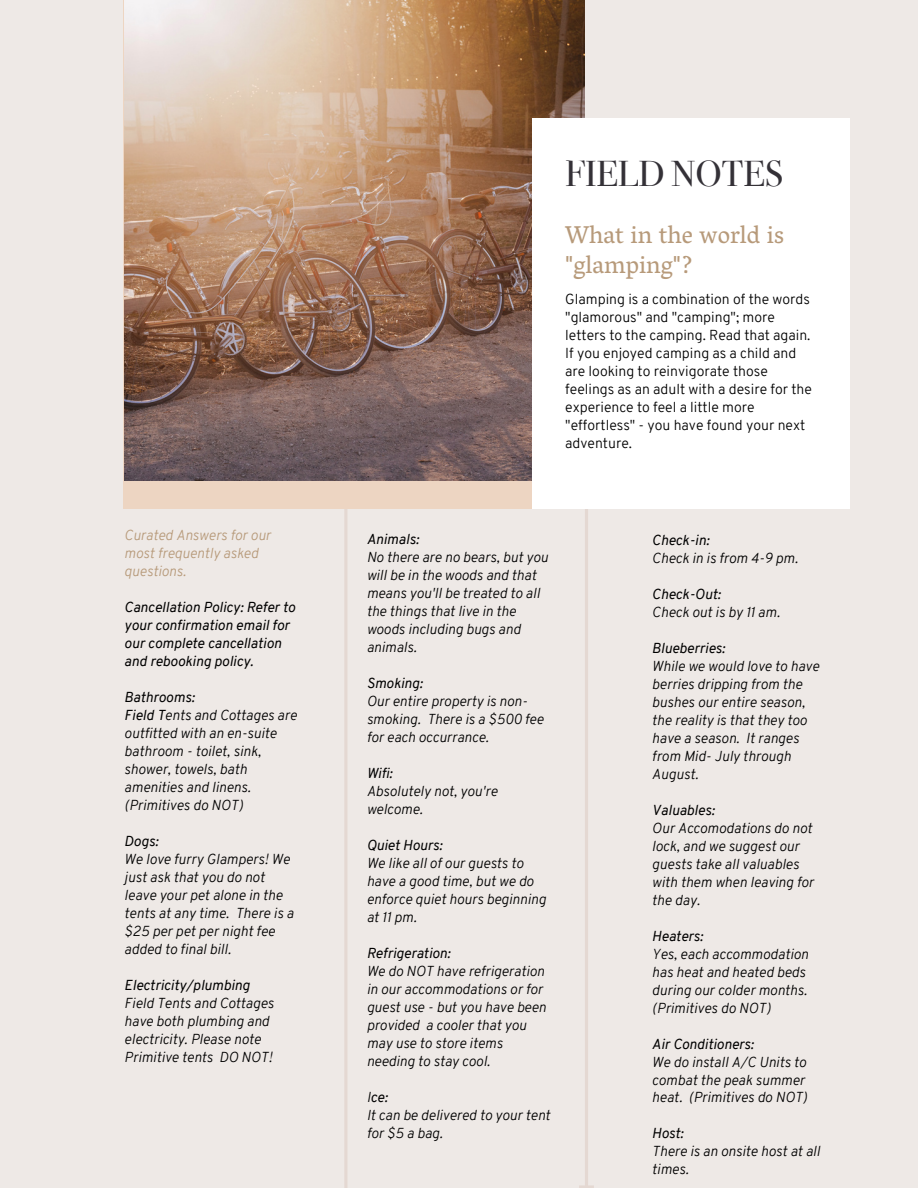
<style>
.page{position:relative;width:918px;height:1188px;background:#eee9e6}
.page>*{position:absolute;margin:0;border:0;box-sizing:border-box;transform-origin:0 0}
.t1{font:36.6px "Bodoni Sev ITC Book SC";color:#343137}
.t2{font:24.75px/30.5px "Vesper Libre";color:#b79a7a}
.t3{font:italic 300 14.1px/18px "Overpass";color:#000}
.t4{font:300 14.1px/18px "Overpass";color:#000}
.t5{font:italic 14.1px/18px "Overpass";color:#000}
.t6{font:italic 300 14.1px/18px "Overpass";color:#b79a7a}
.s1{font-weight:400}
.s2{font-weight:300}
</style>
<div class="page">
<hr style="left:344px;top:509px;width:3px;height:679px;background:#e4d8d2">
<svg style="left:579px;top:509px;width:15px;height:679px"></svg>
<div style="left:123px;top:0;width:462px;height:509px;background:#edd5c2"></div>
<img style="left:124px;top:0;width:460px;height:480px">
<div style="left:532px;top:118px;width:317px;height:391px;background:#fff"></div>
<p class="t6" style="left:124px;top:528px;width:148px">Curated Answers for our most frequently asked questions.</p>
<p class="t5" style="left:124px;top:600px;width:172px">Cancellation Policy: Refer to your confirmation email for our complete cancellation and rebooking policy.</p>
<p class="t5" style="left:124px;top:689px;width:72px">Bathrooms:</p>
<p class="t3" style="left:124px;top:707px;width:174px"><span class="s1">Field T</span>ents and Cottages are outfitted with an en-suite bathroom - toilet, sink, shower, towels, bath amenities and linens.</p>
<p class="t3" style="left:124px;top:797px;width:120px">(Primitives do NOT)</p>
<p class="t5" style="left:124px;top:833px;width:35px">Dogs:</p>
<p class="t3" style="left:124px;top:851px;width:171px">We love furry Glampers! We just ask that you do not leave your pet alone in the tents at any time. There is a $25 per pet per night fee added to final bill.</p>
<p class="t5" style="left:124px;top:977px;width:127px">Electricity/plumbing</p>
<p class="t3" style="left:124px;top:995px;width:151px">Field Tents and Cottages have both plumbing and electricity. Please note<br>Primitive tents DO NOT!</p>
<p class="t1" style="left:565px;top:152px;width:219px">FIELD NOTES</p>
<p class="t2" style="left:565px;top:219px;width:220px">What in the world is "glamping"?</p>
<p class="t4" style="left:565px;top:292px;width:248px">Glamping is a combination of the words "glamorous" and "camping"; more letters to the camping. Read that again.<br>If you enjoyed camping as a child and are looking to reinvigorate those feelings as an adult with a desire for the experience to feel a little more "effortless" - you have found your next adventure.</p>
<p class="t5" style="left:367px;top:532px;width:54px">Animals:</p>
<p class="t3" style="left:367px;top:550px;width:183px">No there are no bears, but you will be in the woods and that means you'll be treated to all the things that live in the woods including bugs and animals.</p>
<p class="t5" style="left:367px;top:676px;width:58px">Smoking:</p>
<p class="t3" style="left:367px;top:694px;width:178px">Our entire property is non&shy;smoking. There is a $500 fee for each occurrance.</p>
<p class="t5" style="left:367px;top:766px;width:27px">Wifi:</p>
<p class="t3" style="left:367px;top:784px;width:133px">Absolutely not, you're welcome.</p>
<p class="t5" style="left:367px;top:838px;width:77px">Quiet Hours:</p>
<p class="t3" style="left:367px;top:856px;width:181px">We like all of our guests to have a good time, but we do enforce quiet hours beginning at 11 pm.</p>
<p class="t5" style="left:367px;top:946px;width:85px">Refrigeration:</p>
<p class="t3" style="left:367px;top:964px;width:181px">We do NOT have refrigeration in our accommodations or for guest use - but you have been provided a cooler that you may use to store items needing to stay cool.</p>
<p class="t5" style="left:367px;top:1090px;width:22px"><span class="s2">I</span>ce:</p>
<p class="t3" style="left:367px;top:1108px;width:185px">It can be delivered to your tent for $5 a bag.</p>
<p class="t5" style="left:652px;top:532px;width:59px">Check-in:</p>
<p class="t3" style="left:652px;top:550px;width:148px">Check in is from 4-9 pm.</p>
<p class="t5" style="left:652px;top:586px;width:70px">Check-Out:</p>
<p class="t3" style="left:652px;top:604px;width:130px">Check out is by 11 am.</p>
<p class="t5" style="left:652px;top:640px;width:75px">Blueberries:</p>
<p class="t3" style="left:652px;top:658px;width:169px">While we would love to have berries dripping from the bushes our entire season, the reality is that they too have a season. It ranges from Mid- July through<br>August.</p>
<p class="t5" style="left:652px;top:802px;width:64px">Valuables:</p>
<p class="t3" style="left:652px;top:820px;width:163px">Our Accomodations do not lock, and we suggest our guests take all valuables with them when leaving for the day.</p>
<p class="t5" style="left:652px;top:928px;width:53px">Heaters:</p>
<p class="t3" style="left:652px;top:946px;width:158px">Yes, each accommodation has heat and heated beds during our colder months. (Primitives do NOT)</p>
<p class="t5" style="left:652px;top:1036px;width:103px">Air Conditioners:</p>
<p class="t3" style="left:652px;top:1054px;width:157px">We do install A/C Units to combat the peak summer heat. (Primitives do NOT)</p>
<p class="t5" style="left:652px;top:1126px;width:33px">Host:</p>
<p class="t3" style="left:652px;top:1144px;width:170px">There is an onsite host at all times.</p>
</div>
